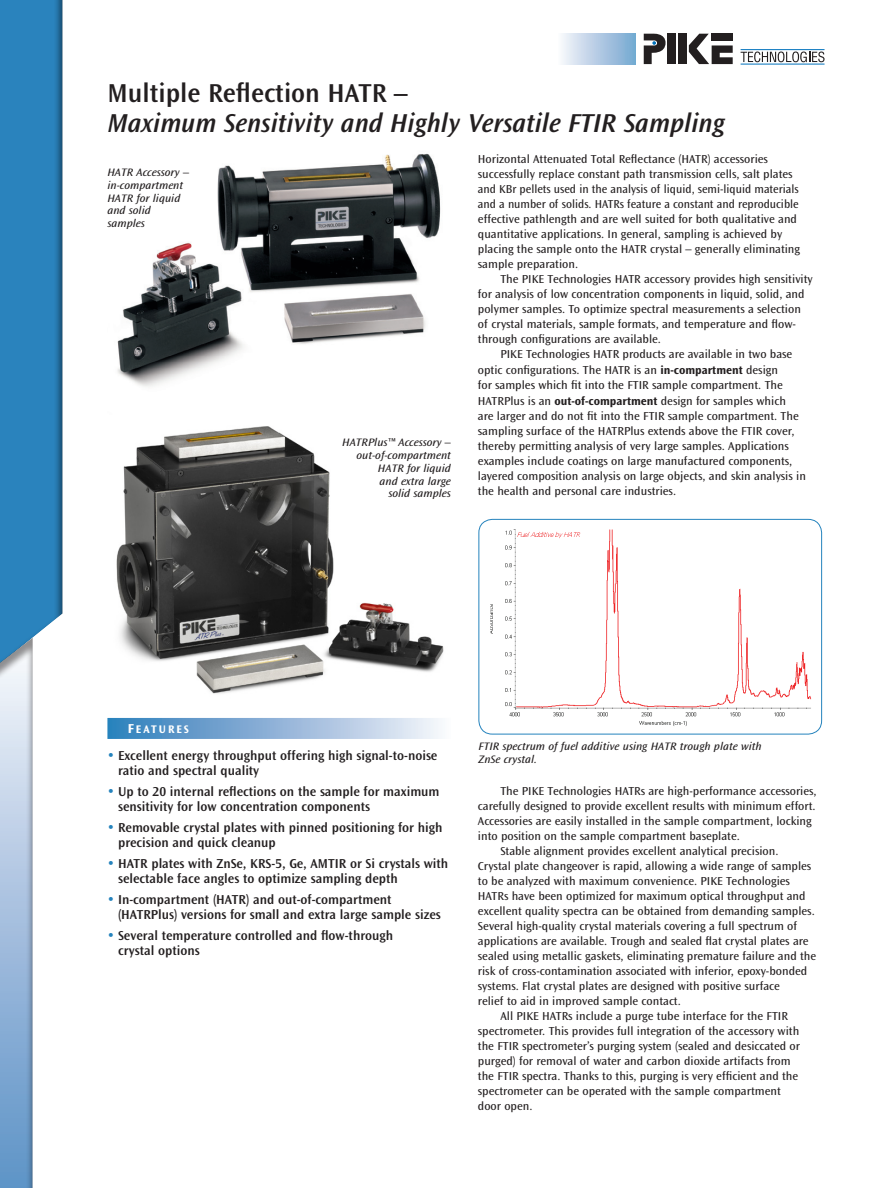
<style>
.page{position:relative;width:891px;height:1188px;background:#fff}
.page>*{position:absolute;margin:0;border:0;box-sizing:border-box;transform-origin:0 0}
.Pike_Main_Head{font:italic 600 27px/30px "Ocean Sans Std";color:#231f20}
.Pike_Bulleted_Text{font:600 13.5px/15px "Ocean Sans Std";color:#231f20}
._2nd_Body{font:12px/15px "Ocean Sans Std";color:#231f20}
._1st_Body{font:12px/15px "Ocean Sans Std";color:#231f20}
.Ordering_Head_Gradie{font:11.55px "Ocean Sans Std Bold SC850";letter-spacing:.175em;color:#fff}
.Captions{font:italic 11.25px/12.8px "Ocean Sans Std";color:#231f20;scale:1.06 1}
.s1{font-style:normal}
.s2{font-weight:700}
.s3{font-size:13.5px}
.s4{font-style:italic;font-size:15px;color:#2583bd}
</style>
<div class="page">
<div style="left:668px;top:34px;width:8px;height:30px;background:#231f20"></div>
<div style="left:678px;top:34px;width:9px;height:30px;background:#231f20"></div>
<svg style="left:689px;top:34px;width:44px;height:30px"></svg>
<svg style="left:644px;top:33px;width:22px;height:31px"></svg>
<hr style="left:741px;top:64px;width:84px;height:1px;background:#0072bc">
<svg style="left:741px;top:52px;width:84px;height:10px"></svg>
<hr style="left:741px;top:49px;width:84px;height:1px;background:#0072bc">
<div style="left:0;top:0;width:63px;height:710px;background:#231f20;opacity:.49"></div>
<div style="left:0;top:636px;width:36px;height:552px;background:#231f20;opacity:.49"></div>
<div style="left:558px;top:34px;width:77px;height:31px;background:linear-gradient(to right,#faf7fb,#76a6d0)"></div>
<img style="left:117px;top:153px;width:324px;height:234px">
<img style="left:116px;top:426px;width:328px;height:268px">
<div style="left:107px;top:718px;width:344px;height:21px;background:linear-gradient(to right,#2c7bba,#f9f4fa)"></div>
<img style="left:490px;top:529px;width:322px;height:197px">
<div style="left:478px;top:519px;width:344px;height:215px;border:1px solid #2583bd;border-radius:14px"></div>
<p class="Pike_Main_Head" style="left:107px;top:79px;width:619px"><span class="s1">Multiple Reflection HATR</span> –<br>Maximum Sensitivity and Highly Versatile FTIR Sampling</p>
<p class="Captions" style="left:107px;top:166px;width:78px">HATR Accessory – in-compartment<br>HATR for liquid and solid samples</p>
<p class="Captions" style="left:342px;top:437px;width:104px;text-align:right">HATRPlus™ Accessory – out-of-compartment<br>HATR for liquid<br>and extra large<br>solid samples</p>
<p class="_1st_Body" style="left:478px;top:152px;width:324px">Horizontal Attenuated Total Reflectance (HATR) accessories successfully replace constant path transmission cells, salt plates and KBr pellets used in the analysis of liquid, semi-liquid materials and a number of solids. HATRs feature a constant and reproducible effective pathlength and are well suited for both qualitative and quantitative applications. In general, sampling is achieved by placing the sample onto the HATR crystal – generally eliminating sample preparation.</p>
<p class="_2nd_Body" style="left:478px;top:272px;width:336px;text-indent:22px">The PIKE Technologies HATR accessory provides high sensitivity for analysis of low concentration components in liquid, solid, and polymer samples. To optimize spectral measurements a selection of crystal materials, sample formats, and temperature and flow&shy;through configurations are available.</p>
<p class="_2nd_Body" style="left:478px;top:347px;width:329px;text-indent:22px">PIKE Technologies HATR products are available in two base optic configurations. The HATR is an <span class="s2">in-compartment</span> design<br>for samples which fit into the FTIR sample compartment. The HATRPlus is an <span class="s2">out-of-compartment</span> design for samples which<br>are larger and do not fit into the FTIR sample compartment. The sampling surface of the HATRPlus extends above the FTIR cover, thereby permitting analysis of very large samples. Applications examples include coatings on large manufactured components, layered composition analysis on large objects, and skin analysis in the health and personal care industries.</p>
<p class="Ordering_Head_Gradie" style="left:128px;top:722px;width:63px"><span class="s3">F</span> EATURES</p>
<p class="Pike_Bulleted_Text" style="left:118px;top:748px;width:321px;text-indent:-11px"><span class="s4">•</span> Excellent energy throughput offering high signal-to-noise ratio and spectral quality</p>
<p class="Pike_Bulleted_Text" style="left:118px;top:784px;width:323px;text-indent:-11px"><span class="s4">•</span> Up to 20 internal reflections on the sample for maximum sensitivity for low concentration components</p>
<p class="Pike_Bulleted_Text" style="left:118px;top:820px;width:326px;text-indent:-11px"><span class="s4">•</span> Removable crystal plates with pinned positioning for high precision and quick cleanup</p>
<p class="Pike_Bulleted_Text" style="left:118px;top:856px;width:332px;text-indent:-11px"><span class="s4">•</span> HATR plates with ZnSe, KRS-5, Ge, AMTIR or Si crystals with selectable face angles to optimize sampling depth</p>
<p class="Pike_Bulleted_Text" style="left:118px;top:892px;width:324px;text-indent:-11px"><span class="s4">•</span> In-compartment (HATR) and out-of-compartment (HATRPlus) versions for small and extra large sample sizes</p>
<p class="Pike_Bulleted_Text" style="left:118px;top:928px;width:277px;text-indent:-11px"><span class="s4">•</span> Several temperature controlled and flow-through crystal options</p>
<p class="Captions" style="left:478px;top:740px;width:269px">FTIR spectrum of fuel additive using HATR trough plate with</p>
<p class="Captions" style="left:478px;top:753px;width:57px">ZnSe crystal.</p>
<p class="_2nd_Body" style="left:478px;top:783px;width:340px;text-indent:22px">The PIKE Technologies HATRs are high-performance accessories, carefully designed to provide excellent results with minimum effort.<br>Accessories are easily installed in the sample compartment, locking into position on the sample compartment baseplate.</p>
<p class="_2nd_Body" style="left:478px;top:843px;width:340px;text-indent:22px">Stable alignment provides excellent analytical precision.<br>Crystal plate changeover is rapid, allowing a wide range of samples to be analyzed with maximum convenience. PIKE Technologies HATRs have been optimized for maximum optical throughput and excellent quality spectra can be obtained from demanding samples.<br>Several high-quality crystal materials covering a full spectrum of applications are available. Trough and sealed flat crystal plates are sealed using metallic gaskets, eliminating premature failure and the risk of cross-contamination associated with inferior, epoxy-bonded systems. Flat crystal plates are designed with positive surface<br>relief to aid in improved sample contact.</p>
<p class="_2nd_Body" style="left:478px;top:1008px;width:324px;text-indent:22px">All PIKE HATRs include a purge tube interface for the FTIR spectrometer. This provides full integration of the accessory with the FTIR spectrometer’s purging system (sealed and desiccated or purged) for removal of water and carbon dioxide artifacts from the FTIR spectra. Thanks to this, purging is very efficient and the spectrometer can be operated with the sample compartment door open.</p>
</div>
